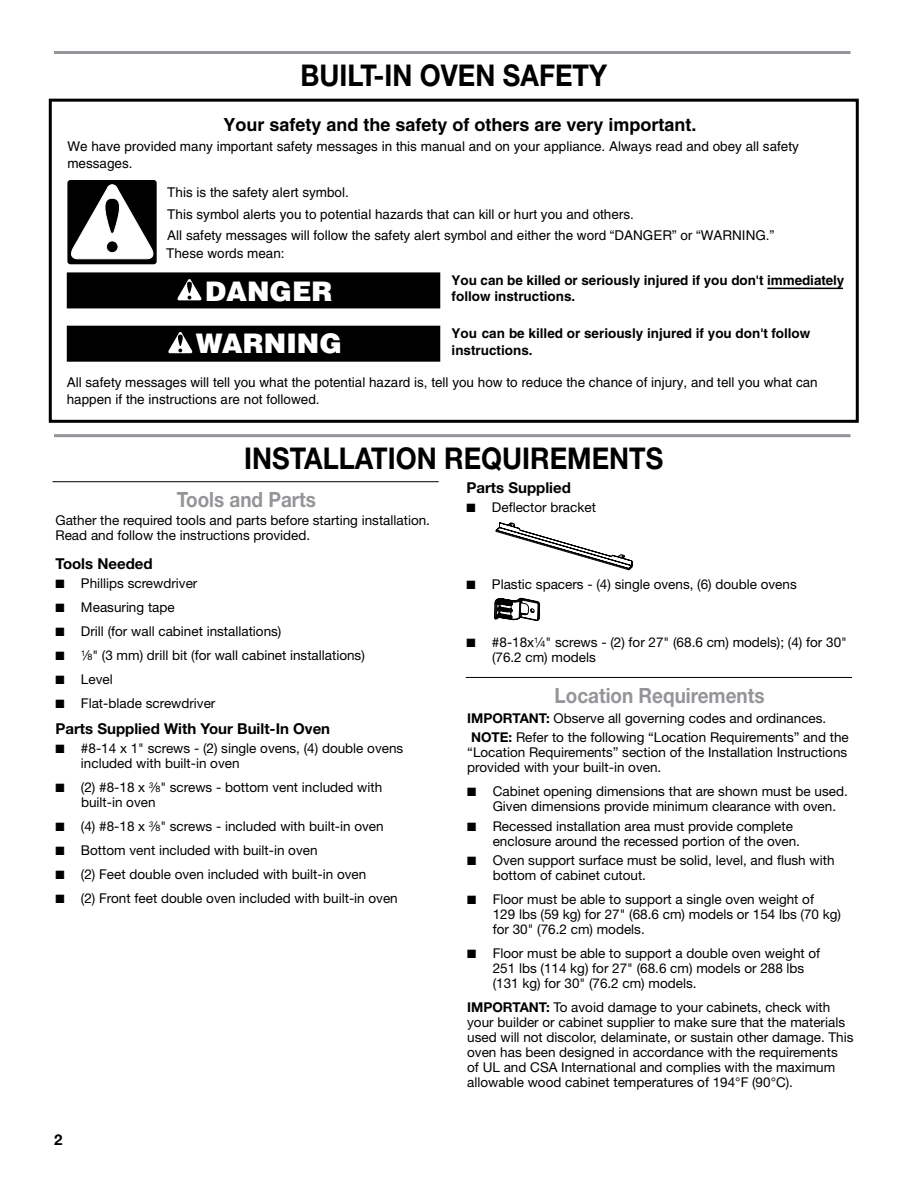
<style>
.page{position:relative;width:918px;height:1188px;background:#fff}
.page>*{position:absolute;margin:0;border:0;box-sizing:border-box;transform-origin:0 0}
.t1{font:700 30px "Helvetica Neue LT Std";color:#000;scale:.9 1}
.t2{font:900 27px/52.8px "Helvetica";color:#fff;text-align:center}
.t3{font:700 21px "Helvetica Neue LT Std";color:#939598;scale:.9 1}
.t4{font:700 18px "Helvetica";color:#000}
.t5{font:700 15px "Helvetica Neue LT Std";color:#000}
.t6{font:700 15px "Helvetica Neue LT Std";color:#000}
.t7{font:13.5px/15px "Helvetica Neue LT Std";color:#000}
.t8{font:13.5px/17.2px "Helvetica";color:#000}
.t9{font:700 13.5px "Helvetica";color:#000}
.s1{font-size:9px}
.s2{font-weight:700}
</style>
<div class="page">
<svg style="left:391px;top:98px;width:221px;height:1px"></svg>
<div style="left:67px;top:272px;width:373px;height:36px;background:#000"></div>
<div style="left:49px;top:99px;width:810px;height:324px;border:3px solid #000"></div>
<div style="left:67px;top:326px;width:373px;height:36px;background:#000"></div>
<svg style="left:69px;top:181px;width:86px;height:82px"></svg>
<div style="left:67px;top:180px;width:90px;height:84px;border:3px solid #000;border-radius:2px"></div>
<svg style="left:69px;top:185px;width:86px;height:74px"></svg>
<hr style="left:767px;top:288px;width:76px;height:1px;background:#000">
<svg style="left:177px;top:279px;width:25px;height:22px"></svg>
<svg style="left:168px;top:332px;width:25px;height:22px"></svg>
<hr style="left:54px;top:51px;width:796px;height:3px;background:#939598">
<svg style="left:251px;top:437px;width:272px;height:1px"></svg>
<svg style="left:529px;top:437px;width:137px;height:1px"></svg>
<hr style="left:54px;top:434px;width:796px;height:3px;background:#939598">
<hr style="left:52px;top:481px;width:387px;height:1px;background:#000">
<hr style="left:466px;top:677px;width:386px;height:1px;background:#000">
<svg style="left:495px;top:522px;width:138px;height:49px"></svg>
<svg style="left:494px;top:598px;width:46px;height:23px"></svg>
<h1 class="t1" style="left:300px;top:57px;width:342px">BUILT-IN OVEN SAFETY</h1>
<h3 class="t4" style="left:224px;top:114px;width:475px">Your safety and the safety of others are very important.</h3>
<p class="t8" style="left:67px;top:138px;width:733px">We have provided many important safety messages in this manual and on your appliance. Always read and obey all safety messages.</p>
<p class="t8" style="left:167px;top:181px;width:608px;line-height:21.8px">This is the safety alert symbol.<br>This symbol alerts you to potential hazards that can kill or hurt you and others.<br>All safety messages will follow the safety alert symbol and either the word “DANGER” or “WARNING.”</p>
<p class="t8" style="left:166px;top:244px;width:120px">These words mean:</p>
<p class="t9" style="left:452px;top:288px;width:125px">follow instructions.</p>
<p class="t9" style="left:452px;top:272px;width:394px">You can be killed or seriously injured if you don't immediately</p>
<h2 class="t2" style="left:196px;top:264px;width:147px">DANGER<br>WARNING</h2>
<p class="t9" style="left:452px;top:325px;width:360px">You can be killed or seriously injured if you don't follow</p>
<p class="t8" style="left:67px;top:373px;width:753px">All safety messages will tell you what the potential hazard is, tell you how to reduce the chance of injury, and tell you what can happen if the instructions are not followed.</p>
<p class="t9" style="left:452px;top:342px;width:83px">instructions.</p>
<h1 class="t1" style="left:244px;top:440px;width:467px">INSTALLATION REQUIREMENTS</h1>
<h3 class="t3" style="left:177px;top:486px;width:156px">Tools and Parts</h3>
<p class="t7" style="left:56px;top:512px;width:376px">Gather the required tools and parts before starting installation.<br>Read and follow the instructions provided.</p>
<p class="t5" style="left:56px;top:554px;width:99px">Tools Needed</p>
<p class="t7" style="left:56px;top:576px;width:143px">■ Phillips screwdriver</p>
<p class="t7" style="left:56px;top:600px;width:121px">■ Measuring tape</p>
<p class="t7" style="left:56px;top:624px;width:227px">■ Drill (for wall cabinet installations)</p>
<p class="t7" style="left:56px;top:648px;width:311px">■ <sup>1</sup>⁄<span class="s1">8</span>" (3 mm) drill bit (for wall cabinet installations)</p>
<p class="t7" style="left:56px;top:672px;width:59px">■ Level</p>
<p class="t7" style="left:56px;top:696px;width:161px">■ Flat-blade screwdriver</p>
<p class="t5" style="left:56px;top:719px;width:276px">Parts Supplied With Your Built-In Oven</p>
<p class="t7" style="left:81px;top:741px;width:324px;text-indent:-25px">■ #8-14 x 1" screws - (2) single ovens, (4) double ovens included with built-in oven</p>
<p class="t7" style="left:81px;top:780px;width:303px;text-indent:-26px">■ (2) #8-18 x <sup>3</sup>⁄<span class="s1">8</span>" screws - bottom vent included with built-in oven</p>
<p class="t7" style="left:56px;top:819px;width:330px">■ (4) #8-18 x <sup>3</sup>⁄<span class="s1">8</span>" screws - included with built-in oven</p>
<p class="t7" style="left:56px;top:843px;width:264px">■ Bottom vent included with built-in oven</p>
<p class="t7" style="left:56px;top:867px;width:312px">■ (2) Feet double oven included with built-in oven</p>
<p class="t7" style="left:56px;top:891px;width:344px">■ (2) Front feet double oven included with built-in oven</p>
<p class="t6" style="left:54px;top:1130px;width:10px">2</p>
<p class="t5" style="left:466px;top:478px;width:106px">Parts Supplied</p>
<p class="t7" style="left:466px;top:500px;width:131px">■ Deflector bracket</p>
<p class="t7" style="left:466px;top:576px;width:332px">■ Plastic spacers - (4) single ovens, (6) double ovens</p>
<p class="t7" style="left:492px;top:635px;width:356px;text-indent:-26px">■ #8-18x<sup>1</sup>⁄<span class="s1">4</span>" screws - (2) for 27" (68.6 cm) models); (4) for 30" (76.2 cm) models</p>
<h3 class="t3" style="left:555px;top:683px;width:235px">Location Requirements</h3>
<p class="t7" style="left:467px;top:708px;width:383px;line-height:19.5px"><span class="s2">IMPORTANT:</span> Observe all governing codes and ordinances.<br><span class="s2">NOTE:</span> Refer to the following “Location Requirements” and the</p>
<p class="t7" style="left:467px;top:745px;width:382px">“Location Requirements” section of the Installation Instructions provided with your built-in oven.</p>
<p class="t7" style="left:493px;top:784px;width:357px;text-indent:-25px">■ Cabinet opening dimensions that are shown must be used.<br>Given dimensions provide minimum clearance with oven.</p>
<p class="t7" style="left:493px;top:818px;width:309px;text-indent:-25px">■ Recessed installation area must provide complete enclosure around the recessed portion of the oven.</p>
<p class="t7" style="left:493px;top:853px;width:343px;text-indent:-25px">■ Oven support surface must be solid, level, and flush with bottom of cabinet cutout.</p>
<p class="t7" style="left:493px;top:892px;width:350px;text-indent:-25px">■ Floor must be able to support a single oven weight of<br>129 lbs (59 kg) for 27" (68.6 cm) models or 154 lbs (70 kg) for 30" (76.2 cm) models.</p>
<p class="t7" style="left:493px;top:946px;width:329px;text-indent:-25px">■ Floor must be able to support a double oven weight of<br>251 lbs (114 kg) for 27" (68.6 cm) models or 288 lbs (131 kg) for 30" (76.2 cm) models.</p>
<p class="t7" style="left:467px;top:1000px;width:388px"><span class="s2">IMPORTANT:</span> To avoid damage to your cabinets, check with your builder or cabinet supplier to make sure that the materials used will not discolor, delaminate, or sustain other damage. This oven has been designed in accordance with the requirements<br>of UL and CSA International and complies with the maximum allowable wood cabinet temperatures of 194°F (90°C).</p>
</div>
